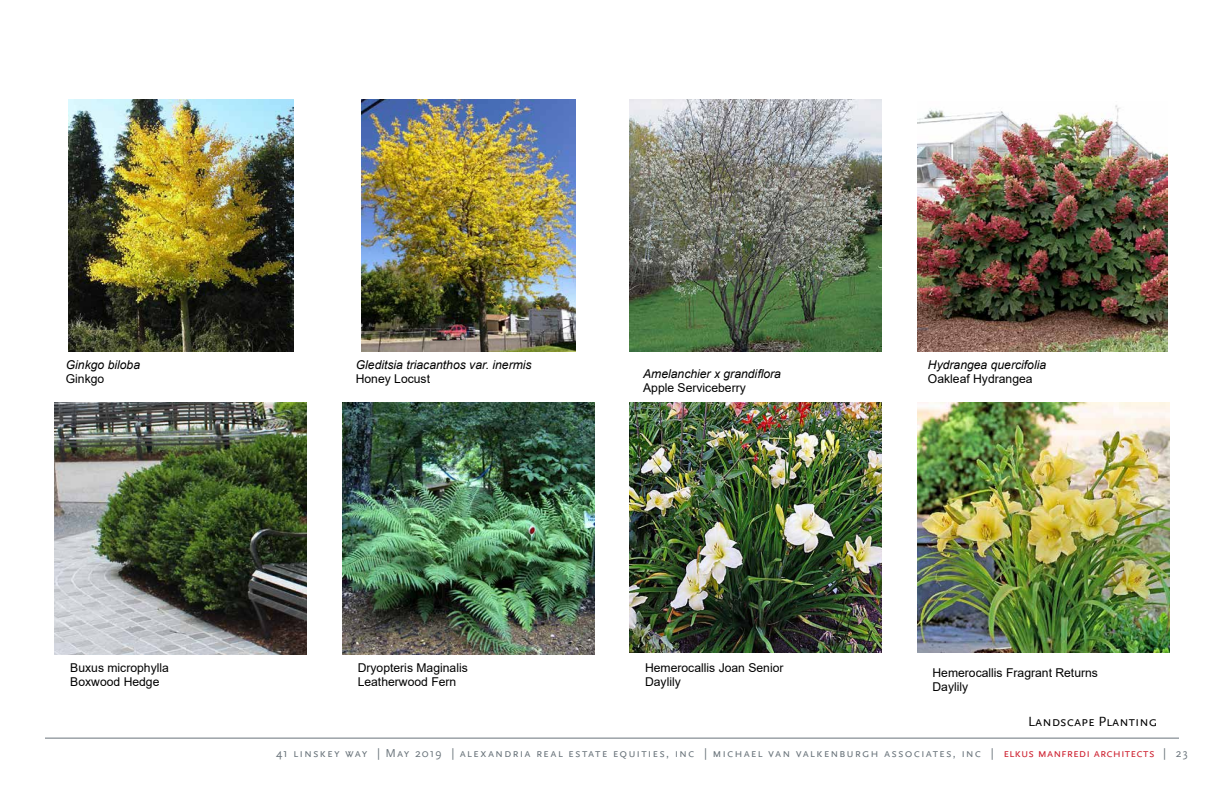
<style>
.page{position:relative;width:1224px;height:792px;background:#fff}
.page>*{position:absolute;margin:0;border:0;box-sizing:border-box;transform-origin:0 0}
.t1{font:14px "Scala Sans Caps";color:#000}
.t2{font:12.2px/14.6px "Arial";color:#000}
.t3{font:italic 12.2px "Arial";color:#000}
.t4{font:12px "Scala Sans Caps";letter-spacing:.08em;color:#6a747b}
.s1{color:#ce202f}
</style>
<div class="page">
<hr style="left:45px;top:738px;width:1134px;height:1px;background:#6a747b">
<img style="left:55px;top:403px;width:252px;height:252px">
<img style="left:68px;top:100px;width:226px;height:252px">
<img style="left:361px;top:100px;width:215px;height:252px">
<img style="left:342px;top:403px;width:252px;height:252px">
<img style="left:917px;top:105px;width:251px;height:247px">
<img style="left:630px;top:100px;width:252px;height:252px">
<img style="left:630px;top:403px;width:252px;height:250px">
<img style="left:917px;top:403px;width:252px;height:250px">
<p class="t3" style="left:66px;top:356px;width:76px">Ginkgo biloba</p>
<p class="t2" style="left:66px;top:372px;width:40px">Ginkgo</p>
<p class="t2" style="left:70px;top:660px;width:100px">Buxus microphylla<br>Boxwood Hedge</p>
<p class="t3" style="left:356px;top:356px;width:177px">Gleditsia triacanthos var. inermis</p>
<p class="t2" style="left:356px;top:372px;width:76px">Honey Locust</p>
<p class="t2" style="left:358px;top:660px;width:112px">Dryopteris Maginalis<br>Leatherwood Fern</p>
<p class="t3" style="left:643px;top:366px;width:139px">Amelanchier x grandiflora</p>
<p class="t2" style="left:643px;top:381px;width:104px">Apple Serviceberry</p>
<p class="t3" style="left:928px;top:356px;width:120px">Hydrangea quercifolia</p>
<p class="t2" style="left:928px;top:372px;width:106px">Oakleaf Hydrangea</p>
<p class="t2" style="left:645px;top:660px;width:140px">Hemerocallis Joan Senior<br>Daylily</p>
<p class="t2" style="left:932px;top:665px;width:167px">Hemerocallis Fragrant Returns<br>Daylily</p>
<p class="t1" style="left:1028px;top:714px;width:131px">Landscape Planting</p>
<p class="t4" style="left:276px;top:746px;width:913px">41 linskey way | May 2019 | alexandria real estate equities, inc | michael van valkenburgh associates, inc | <span class="s1">elkus manfredi architects</span> | 23</p>
</div>
